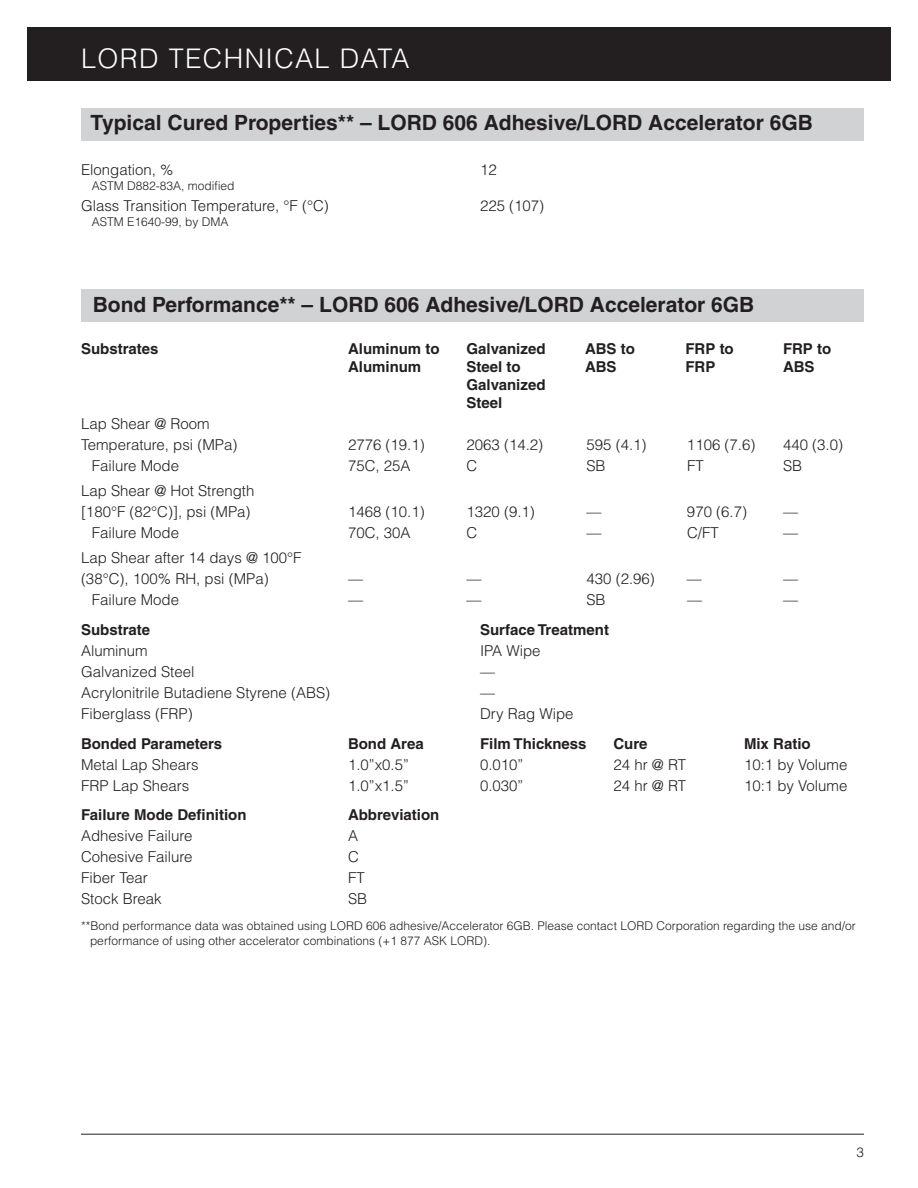
<style>
.page{position:relative;width:918px;height:1188px;background:#fff}
.page>*{position:absolute;margin:0;border:0;box-sizing:border-box;transform-origin:0 0}
.t1{font:300 27px "Helvetica";letter-spacing:.05em;color:#fff}
.Paragraph_Headline{font:700 21px "Helvetica";color:#231f20}
.Typical_Properties_T{font:300 15px "Helvetica";color:#231f20}
.Typical_Properties_T-2{font:700 15px "Helvetica";color:#231f20}
.t2{font:300 13.5px "Helvetica";color:#231f20}
.Typical_Properties_T-3{font:300 12px/15px "Helvetica";color:#231f20}
</style>
<div class="page">
<div style="left:27px;top:27px;width:864px;height:54px;background:#231f20"></div>
<hr style="left:81px;top:1134px;width:783px;height:1px;background:#231f20">
<div style="left:81px;top:108px;width:783px;height:33px;background:#d1d2d4"></div>
<div style="left:81px;top:289px;width:783px;height:33px;background:#d1d2d4"></div>
<h1 class="t1" style="left:81px;top:41px;width:330px">LORD TECHNICAL DATA</h1>
<p class="Paragraph_Headline" style="left:91px;top:110px;width:724px">Typical Cured Properties** – LORD 606 Adhesive/LORD Accelerator 6GB</p>
<p class="Typical_Properties_T" style="left:81px;top:161px;width:94px">Elongation, %</p>
<p class="Typical_Properties_T" style="left:480px;top:161px;width:18px">12</p>
<p class="Typical_Properties_T-3" style="left:92px;top:178px;width:144px">ASTM D882-83A, modified</p>
<p class="Typical_Properties_T" style="left:81px;top:197px;width:249px">Glass Transition Temperature, °F (°C)</p>
<p class="Typical_Properties_T" style="left:480px;top:197px;width:66px">225 (107)</p>
<p class="Typical_Properties_T-3" style="left:92px;top:214px;width:138px">ASTM E1640-99, by DMA</p>
<p class="Paragraph_Headline" style="left:93px;top:291px;width:663px">Bond Performance** – LORD 606 Adhesive/LORD Accelerator 6GB</p>
<p class="Typical_Properties_T-2" style="left:81px;top:339px;width:79px">Substrates</p>
<p class="Typical_Properties_T-2" style="left:348px;top:339px;width:93px">Aluminum to</p>
<p class="Typical_Properties_T-2" style="left:466px;top:339px;width:81px">Galvanized</p>
<p class="Typical_Properties_T-2" style="left:585px;top:339px;width:51px">ABS to</p>
<p class="Typical_Properties_T-2" style="left:686px;top:339px;width:50px">FRP to</p>
<p class="Typical_Properties_T-2" style="left:783px;top:339px;width:50px">FRP to</p>
<p class="Typical_Properties_T-2" style="left:348px;top:357px;width:75px">Aluminum</p>
<p class="Typical_Properties_T-2" style="left:466px;top:357px;width:56px">Steel to</p>
<p class="Typical_Properties_T-2" style="left:585px;top:357px;width:33px">ABS</p>
<p class="Typical_Properties_T-2" style="left:686px;top:357px;width:31px">FRP</p>
<p class="Typical_Properties_T-2" style="left:783px;top:357px;width:33px">ABS</p>
<p class="Typical_Properties_T-2" style="left:466px;top:375px;width:81px">Galvanized</p>
<p class="Typical_Properties_T-2" style="left:466px;top:393px;width:37px">Steel</p>
<p class="Typical_Properties_T" style="left:81px;top:414px;width:130px">Lap Shear @ Room</p>
<p class="Typical_Properties_T" style="left:81px;top:435px;width:158px">Temperature, psi (MPa)</p>
<p class="Typical_Properties_T" style="left:348px;top:435px;width:78px">2776 (19.1)</p>
<p class="Typical_Properties_T" style="left:466px;top:435px;width:78px">2063 (14.2)</p>
<p class="Typical_Properties_T" style="left:586px;top:435px;width:62px">595 (4.1)</p>
<p class="Typical_Properties_T" style="left:687px;top:435px;width:70px">1106 (7.6)</p>
<p class="Typical_Properties_T" style="left:783px;top:435px;width:62px">440 (3.0)</p>
<p class="Typical_Properties_T" style="left:92px;top:456px;width:89px">Failure Mode</p>
<p class="Typical_Properties_T" style="left:348px;top:456px;width:64px">75C, 25A</p>
<p class="Typical_Properties_T" style="left:466px;top:456px;width:12px">C</p>
<p class="Typical_Properties_T" style="left:586px;top:456px;width:21px">SB</p>
<p class="Typical_Properties_T" style="left:687px;top:456px;width:18px">FT</p>
<p class="Typical_Properties_T" style="left:783px;top:456px;width:21px">SB</p>
<p class="Typical_Properties_T" style="left:81px;top:481px;width:175px">Lap Shear @ Hot Strength</p>
<p class="Typical_Properties_T" style="left:81px;top:502px;width:171px">[180°F (82°C)], psi (MPa)</p>
<p class="Typical_Properties_T" style="left:348px;top:502px;width:78px">1468 (10.1)</p>
<p class="Typical_Properties_T" style="left:466px;top:502px;width:70px">1320 (9.1)</p>
<p class="Typical_Properties_T" style="left:586px;top:502px;width:16px">—</p>
<p class="Typical_Properties_T" style="left:687px;top:502px;width:62px">970 (6.7)</p>
<p class="Typical_Properties_T" style="left:783px;top:502px;width:16px">—</p>
<p class="Typical_Properties_T" style="left:92px;top:523px;width:89px">Failure Mode</p>
<p class="Typical_Properties_T" style="left:348px;top:523px;width:64px">70C, 30A</p>
<p class="Typical_Properties_T" style="left:466px;top:523px;width:12px">C</p>
<p class="Typical_Properties_T" style="left:586px;top:523px;width:16px">—</p>
<p class="Typical_Properties_T" style="left:687px;top:523px;width:33px">C/FT</p>
<p class="Typical_Properties_T" style="left:783px;top:523px;width:16px">—</p>
<p class="Typical_Properties_T" style="left:81px;top:549px;width:222px">Lap Shear after 14 days @ 100°F</p>
<p class="Typical_Properties_T" style="left:81px;top:570px;width:189px">(38°C), 100% RH, psi (MPa)</p>
<p class="Typical_Properties_T" style="left:348px;top:570px;width:16px">—</p>
<p class="Typical_Properties_T" style="left:466px;top:570px;width:16px">—</p>
<p class="Typical_Properties_T" style="left:586px;top:570px;width:70px">430 (2.96)</p>
<p class="Typical_Properties_T" style="left:687px;top:570px;width:16px">—</p>
<p class="Typical_Properties_T" style="left:783px;top:570px;width:16px">—</p>
<p class="Typical_Properties_T" style="left:92px;top:591px;width:89px">Failure Mode</p>
<p class="Typical_Properties_T" style="left:348px;top:591px;width:16px">—</p>
<p class="Typical_Properties_T" style="left:466px;top:591px;width:16px">—</p>
<p class="Typical_Properties_T" style="left:586px;top:591px;width:21px">SB</p>
<p class="Typical_Properties_T" style="left:687px;top:591px;width:16px">—</p>
<p class="Typical_Properties_T" style="left:783px;top:591px;width:16px">—</p>
<p class="Typical_Properties_T-2" style="left:81px;top:621px;width:71px">Substrate</p>
<p class="Typical_Properties_T-2" style="left:480px;top:621px;width:130px">Surface Treatment</p>
<p class="Typical_Properties_T" style="left:81px;top:641px;width:68px">Aluminum</p>
<p class="Typical_Properties_T" style="left:480px;top:641px;width:62px">IPA Wipe</p>
<p class="Typical_Properties_T" style="left:81px;top:662px;width:115px">Galvanized Steel</p>
<p class="Typical_Properties_T" style="left:480px;top:662px;width:16px">—</p>
<p class="Typical_Properties_T" style="left:81px;top:683px;width:251px">Acrylonitrile Butadiene Styrene (ABS)</p>
<p class="Typical_Properties_T" style="left:480px;top:683px;width:16px">—</p>
<p class="Typical_Properties_T" style="left:81px;top:704px;width:113px">Fiberglass (FRP)</p>
<p class="Typical_Properties_T" style="left:480px;top:704px;width:95px">Dry Rag Wipe</p>
<p class="Typical_Properties_T-2" style="left:81px;top:734px;width:143px">Bonded Parameters</p>
<p class="Typical_Properties_T-2" style="left:348px;top:734px;width:77px">Bond Area</p>
<p class="Typical_Properties_T-2" style="left:480px;top:734px;width:108px">Film Thickness</p>
<p class="Typical_Properties_T-2" style="left:614px;top:734px;width:36px">Cure</p>
<p class="Typical_Properties_T-2" style="left:744px;top:734px;width:68px">Mix Ratio</p>
<p class="Typical_Properties_T" style="left:81px;top:755px;width:119px">Metal Lap Shears</p>
<p class="Typical_Properties_T" style="left:348px;top:755px;width:62px">1.0”x0.5”</p>
<p class="Typical_Properties_T" style="left:480px;top:755px;width:45px">0.010”</p>
<p class="Typical_Properties_T" style="left:614px;top:755px;width:74px">24 hr @ RT</p>
<p class="Typical_Properties_T" style="left:744px;top:755px;width:105px">10:1 by Volume</p>
<p class="Typical_Properties_T" style="left:81px;top:776px;width:110px">FRP Lap Shears</p>
<p class="Typical_Properties_T" style="left:348px;top:776px;width:62px">1.0”x1.5”</p>
<p class="Typical_Properties_T" style="left:480px;top:776px;width:45px">0.030”</p>
<p class="Typical_Properties_T" style="left:614px;top:776px;width:74px">24 hr @ RT</p>
<p class="Typical_Properties_T" style="left:744px;top:776px;width:105px">10:1 by Volume</p>
<p class="Typical_Properties_T-2" style="left:81px;top:806px;width:167px">Failure Mode Definition</p>
<p class="Typical_Properties_T-2" style="left:348px;top:806px;width:93px">Abbreviation</p>
<p class="Typical_Properties_T" style="left:81px;top:827px;width:113px">Adhesive Failure</p>
<p class="Typical_Properties_T" style="left:348px;top:827px;width:12px">A</p>
<p class="Typical_Properties_T" style="left:81px;top:848px;width:113px">Cohesive Failure</p>
<p class="Typical_Properties_T" style="left:348px;top:848px;width:12px">C</p>
<p class="Typical_Properties_T" style="left:81px;top:869px;width:68px">Fiber Tear</p>
<p class="Typical_Properties_T" style="left:348px;top:869px;width:18px">FT</p>
<p class="Typical_Properties_T" style="left:81px;top:890px;width:82px">Stock Break</p>
<p class="Typical_Properties_T" style="left:348px;top:890px;width:21px">SB</p>
<p class="Typical_Properties_T-3" style="left:90px;top:918px;width:767px;text-indent:-9px">**Bond performance data was obtained using LORD 606 adhesive/Accelerator 6GB. Please contact LORD Corporation regarding the use and/or performance of using other accelerator combinations (+1 877 ASK LORD).</p>
<p class="t2" style="left:856px;top:1144px;width:9px">3</p>
</div>
